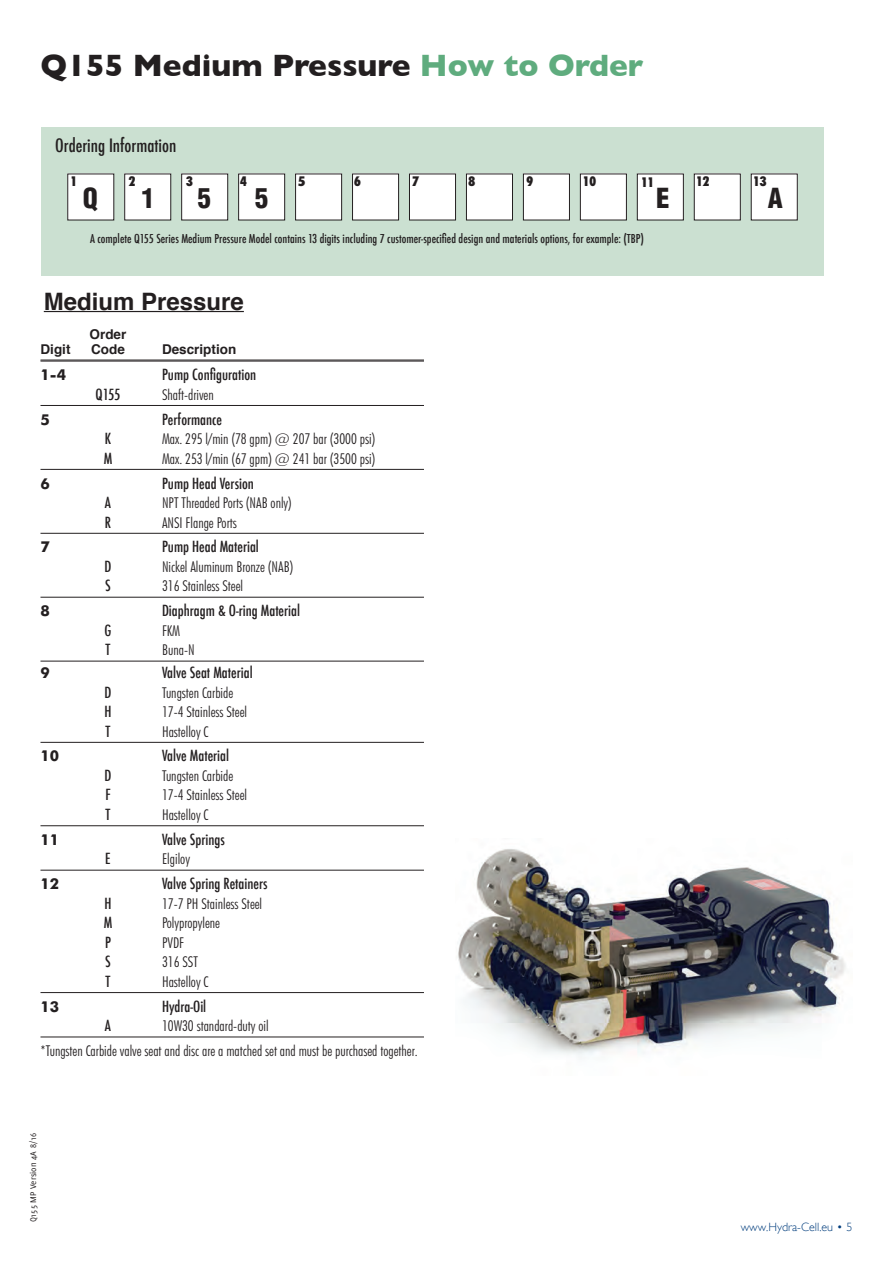
<style>
.page{position:relative;width:893px;height:1263px;background:#fff}
.page>*{position:absolute;margin:0;border:0;box-sizing:border-box;transform-origin:0 0}
.t1{font:700 31.5px "Gill Sans";color:#231f20}
.t2{font:900 condensed 27px "Helvetica";color:#231f20}
.HB24{font:700 24px "Helvetica";color:#231f20}
.HelvCL_9_14{font:500 condensed 18px "Futura";color:#231f20}
.Futura_B_9_14{font:300 condensed 15px "Futura BT";color:#231f20}
.Futura_B_9_14-2{font:500 condensed 15px "Futura";color:#231f20}
.HelvCL_Chart{font:300 condensed 15px "Futura BT";color:#231f20}
.Futura_B_9_14-3{font:700 15px "Futura BT";color:#231f20}
.Futura_B_9_14-4{font:700 13.5px "Helvetica";color:#231f20}
.t3{font:900 condensed 13.5px "Futura BT";color:#231f20}
.HelvCL_9_14-2{font:500 condensed 12px "Futura";color:#231f20}
.t4{font:300 12px "Gill Sans";color:#013d7d}
.t5{font:9px "Delicious";color:#231f20}
.s1{color:#5fac7e}
</style>
<div class="page">
<img style="left:458px;top:849px;width:388px;height:208px">
<hr style="left:40px;top:360px;width:384px;height:1px;background:#231f20">
<hr style="left:44px;top:311px;width:200px;height:1px;background:#231f20">
<hr style="left:40px;top:361px;width:384px;height:1px;background:#231f20">
<hr style="left:40px;top:405px;width:384px;height:1px;background:#231f20">
<hr style="left:40px;top:469px;width:384px;height:1px;background:#231f20">
<hr style="left:40px;top:533px;width:384px;height:1px;background:#231f20">
<hr style="left:40px;top:597px;width:384px;height:1px;background:#231f20">
<hr style="left:40px;top:661px;width:384px;height:1px;background:#231f20">
<hr style="left:40px;top:742px;width:384px;height:1px;background:#231f20">
<hr style="left:40px;top:825px;width:384px;height:1px;background:#231f20">
<hr style="left:40px;top:870px;width:384px;height:1px;background:#231f20">
<hr style="left:40px;top:992px;width:384px;height:1px;background:#231f20">
<hr style="left:40px;top:1036px;width:384px;height:1px;background:#231f20">
<div style="left:41px;top:128px;width:783px;height:148px;background:#cbe0d1"></div>
<div style="left:239px;top:174px;width:46px;height:46px;background:#fff"></div>
<div style="left:238px;top:174px;width:47px;height:46px;border:1px solid #231f20"></div>
<div style="left:353px;top:174px;width:46px;height:46px;background:#fff"></div>
<div style="left:352px;top:174px;width:47px;height:46px;border:1px solid #231f20"></div>
<div style="left:409px;top:174px;width:47px;height:46px;background:#fff"></div>
<div style="left:409px;top:174px;width:47px;height:46px;border:1px solid #231f20"></div>
<div style="left:466px;top:174px;width:46px;height:46px;background:#fff"></div>
<div style="left:466px;top:174px;width:47px;height:46px;border:1px solid #231f20"></div>
<div style="left:523px;top:174px;width:46px;height:46px;background:#fff"></div>
<div style="left:523px;top:174px;width:47px;height:46px;border:1px solid #231f20"></div>
<div style="left:580px;top:174px;width:46px;height:46px;background:#fff"></div>
<div style="left:580px;top:174px;width:47px;height:46px;border:1px solid #231f20"></div>
<div style="left:637px;top:174px;width:46px;height:46px;background:#fff"></div>
<div style="left:637px;top:174px;width:47px;height:46px;border:1px solid #231f20"></div>
<div style="left:694px;top:174px;width:46px;height:46px;background:#fff"></div>
<div style="left:694px;top:174px;width:47px;height:46px;border:1px solid #231f20"></div>
<div style="left:296px;top:174px;width:46px;height:46px;background:#fff"></div>
<div style="left:295px;top:174px;width:47px;height:46px;border:1px solid #231f20"></div>
<div style="left:68px;top:174px;width:46px;height:46px;background:#fff"></div>
<div style="left:182px;top:174px;width:46px;height:46px;background:#fff"></div>
<div style="left:181px;top:174px;width:47px;height:46px;border:1px solid #231f20"></div>
<div style="left:125px;top:174px;width:46px;height:46px;background:#fff"></div>
<div style="left:124px;top:174px;width:47px;height:46px;border:1px solid #231f20"></div>
<div style="left:751px;top:174px;width:46px;height:46px;background:#fff"></div>
<div style="left:751px;top:174px;width:47px;height:46px;border:1px solid #231f20"></div>
<p class="t1" style="left:40px;top:47px;width:604px">Q155 Medium Pressure <span class="s1">How to Order</span></p>
<p class="HelvCL_9_14" style="left:55px;top:134px;width:123px">Ordering Information</p>
<p class="t3" style="left:70px;top:173px;width:8px">1</p>
<p class="t3" style="left:129px;top:173px;width:8px">2</p>
<p class="t3" style="left:186px;top:173px;width:8px">3</p>
<p class="t3" style="left:240px;top:173px;width:8px">4</p>
<p class="t3" style="left:298px;top:173px;width:8px">5</p>
<p class="t3" style="left:354px;top:173px;width:8px">6</p>
<p class="t3" style="left:412px;top:173px;width:8px">7</p>
<p class="t3" style="left:469px;top:173px;width:8px">8</p>
<p class="t3" style="left:526px;top:173px;width:8px">9</p>
<p class="t3" style="left:583px;top:173px;width:15px">10</p>
<p class="t3" style="left:641px;top:174px;width:15px">11</p>
<p class="t3" style="left:696px;top:173px;width:15px">12</p>
<p class="t3" style="left:753px;top:173px;width:15px">13</p>
<p class="t2" style="left:83px;top:181px;width:17px">Q</p>
<p class="t2" style="left:141px;top:181px;width:15px">1</p>
<p class="t2" style="left:198px;top:181px;width:15px">5</p>
<p class="t2" style="left:255px;top:181px;width:15px">5</p>
<p class="t2" style="left:656px;top:181px;width:15px">E</p>
<p class="t2" style="left:768px;top:181px;width:17px">A</p>
<p class="HelvCL_9_14-2" style="left:90px;top:231px;width:555px">A complete Q155 Series Medium Pressure Model contains 13 digits including 7 customer-specified design and materials options, for example: (TBP)</p>
<p class="HB24" style="left:44px;top:282px;width:202px">Medium Pressure</p>
<p class="Futura_B_9_14-4" style="left:90px;top:324px;width:38px">Order</p>
<p class="Futura_B_9_14-4" style="left:40px;top:339px;width:31px">Digit</p>
<p class="Futura_B_9_14-4" style="left:91px;top:339px;width:35px">Code</p>
<p class="Futura_B_9_14-4" style="left:162px;top:339px;width:76px">Description</p>
<p class="Futura_B_9_14-3" style="left:40px;top:366px;width:27px">1-4</p>
<p class="Futura_B_9_14-2" style="left:162px;top:365px;width:96px">Pump Configuration</p>
<p class="Futura_B_9_14-2" style="left:96px;top:385px;width:26px">Q155</p>
<p class="Futura_B_9_14" style="left:162px;top:385px;width:53px">Shaft-driven</p>
<p class="Futura_B_9_14-3" style="left:40px;top:410px;width:11px">5</p>
<p class="Futura_B_9_14-2" style="left:162px;top:409px;width:62px">Performance</p>
<p class="Futura_B_9_14-2" style="left:105px;top:429px;width:8px">K</p>
<p class="Futura_B_9_14" style="left:162px;top:430px;width:215px">Max. 295 l/min (78 gpm) @ 207 bar (3000 psi)</p>
<p class="Futura_B_9_14-2" style="left:104px;top:448px;width:10px">M</p>
<p class="Futura_B_9_14" style="left:162px;top:449px;width:215px">Max. 253 l/min (67 gpm) @ 241 bar (3500 psi)</p>
<p class="Futura_B_9_14-3" style="left:40px;top:474px;width:11px">6</p>
<p class="Futura_B_9_14-2" style="left:162px;top:473px;width:93px">Pump Head Version</p>
<p class="Futura_B_9_14-2" style="left:105px;top:493px;width:8px">A</p>
<p class="Futura_B_9_14" style="left:162px;top:494px;width:131px">NPT Threaded Ports (NAB only)</p>
<p class="Futura_B_9_14-2" style="left:105px;top:512px;width:8px">R</p>
<p class="Futura_B_9_14" style="left:162px;top:513px;width:76px">ANSI Flange Ports</p>
<p class="Futura_B_9_14-3" style="left:40px;top:538px;width:11px">7</p>
<p class="Futura_B_9_14-2" style="left:162px;top:537px;width:98px">Pump Head Material</p>
<p class="Futura_B_9_14-2" style="left:105px;top:557px;width:8px">D</p>
<p class="Futura_B_9_14" style="left:162px;top:557px;width:133px">Nickel Aluminum Bronze (NAB)</p>
<p class="Futura_B_9_14-2" style="left:105px;top:576px;width:7px">S</p>
<p class="Futura_B_9_14" style="left:162px;top:577px;width:83px">316 Stainless Steel</p>
<p class="Futura_B_9_14-3" style="left:40px;top:602px;width:11px">8</p>
<p class="Futura_B_9_14-2" style="left:162px;top:601px;width:140px">Diaphragm &amp; O-ring Material</p>
<p class="Futura_B_9_14-2" style="left:105px;top:621px;width:8px">G</p>
<p class="Futura_B_9_14" style="left:162px;top:621px;width:20px">FKM</p>
<p class="Futura_B_9_14-2" style="left:106px;top:640px;width:6px">T</p>
<p class="Futura_B_9_14" style="left:162px;top:641px;width:34px">Buna-N</p>
<p class="Futura_B_9_14-3" style="left:40px;top:664px;width:11px">9</p>
<p class="Futura_B_9_14-2" style="left:162px;top:663px;width:92px">Valve Seat Material</p>
<p class="Futura_B_9_14-2" style="left:105px;top:682px;width:8px">D</p>
<p class="Futura_B_9_14" style="left:162px;top:683px;width:73px">Tungsten Carbide</p>
<p class="Futura_B_9_14-2" style="left:104px;top:702px;width:9px">H</p>
<p class="Futura_B_9_14" style="left:162px;top:703px;width:87px">17-4 Stainless Steel</p>
<p class="Futura_B_9_14-2" style="left:106px;top:721px;width:6px">T</p>
<p class="Futura_B_9_14" style="left:162px;top:722px;width:48px">Hastelloy C</p>
<p class="Futura_B_9_14-3" style="left:40px;top:747px;width:20px">10</p>
<p class="Futura_B_9_14-2" style="left:162px;top:746px;width:69px">Valve Material</p>
<p class="Futura_B_9_14-2" style="left:105px;top:766px;width:8px">D</p>
<p class="Futura_B_9_14" style="left:162px;top:766px;width:73px">Tungsten Carbide</p>
<p class="Futura_B_9_14-2" style="left:105px;top:785px;width:7px">F</p>
<p class="Futura_B_9_14" style="left:162px;top:786px;width:87px">17-4 Stainless Steel</p>
<p class="Futura_B_9_14-2" style="left:106px;top:805px;width:6px">T</p>
<p class="Futura_B_9_14" style="left:162px;top:805px;width:48px">Hastelloy C</p>
<p class="Futura_B_9_14-3" style="left:40px;top:830px;width:20px">11</p>
<p class="Futura_B_9_14-2" style="left:162px;top:830px;width:64px">Valve Springs</p>
<p class="Futura_B_9_14-2" style="left:105px;top:849px;width:7px">E</p>
<p class="Futura_B_9_14" style="left:162px;top:850px;width:29px">Elgiloy</p>
<p class="Futura_B_9_14-3" style="left:40px;top:875px;width:20px">12</p>
<p class="Futura_B_9_14-2" style="left:162px;top:874px;width:107px">Valve Spring Retainers</p>
<p class="Futura_B_9_14-2" style="left:104px;top:894px;width:9px">H</p>
<p class="Futura_B_9_14" style="left:162px;top:894px;width:102px">17-7 PH Stainless Steel</p>
<p class="Futura_B_9_14-2" style="left:104px;top:913px;width:10px">M</p>
<p class="Futura_B_9_14" style="left:162px;top:914px;width:60px">Polypropylene</p>
<p class="Futura_B_9_14-2" style="left:105px;top:933px;width:7px">P</p>
<p class="Futura_B_9_14" style="left:162px;top:933px;width:24px">PVDF</p>
<p class="Futura_B_9_14-2" style="left:105px;top:952px;width:7px">S</p>
<p class="Futura_B_9_14" style="left:162px;top:953px;width:37px">316 SST</p>
<p class="Futura_B_9_14-2" style="left:106px;top:972px;width:6px">T</p>
<p class="Futura_B_9_14" style="left:162px;top:972px;width:48px">Hastelloy C</p>
<p class="Futura_B_9_14-3" style="left:40px;top:997px;width:20px">13</p>
<p class="Futura_B_9_14-2" style="left:162px;top:996px;width:46px">Hydra-Oil</p>
<p class="Futura_B_9_14-2" style="left:105px;top:1016px;width:8px">A</p>
<p class="Futura_B_9_14" style="left:162px;top:1017px;width:108px">10W30 standard-duty oil</p>
<p class="HelvCL_Chart" style="left:40px;top:1041px;width:379px">*Tungsten Carbide valve seat and disc are a matched set and must be purchased together.</p>
<p class="t5" style="left:28px;top:1222px;width:91px;rotate:-90deg">Q155 MP Version 4A 8/16</p>
<p class="t4" style="left:741px;top:1220px;width:113px">www.Hydra-Cell.eu • 5</p>
</div>
